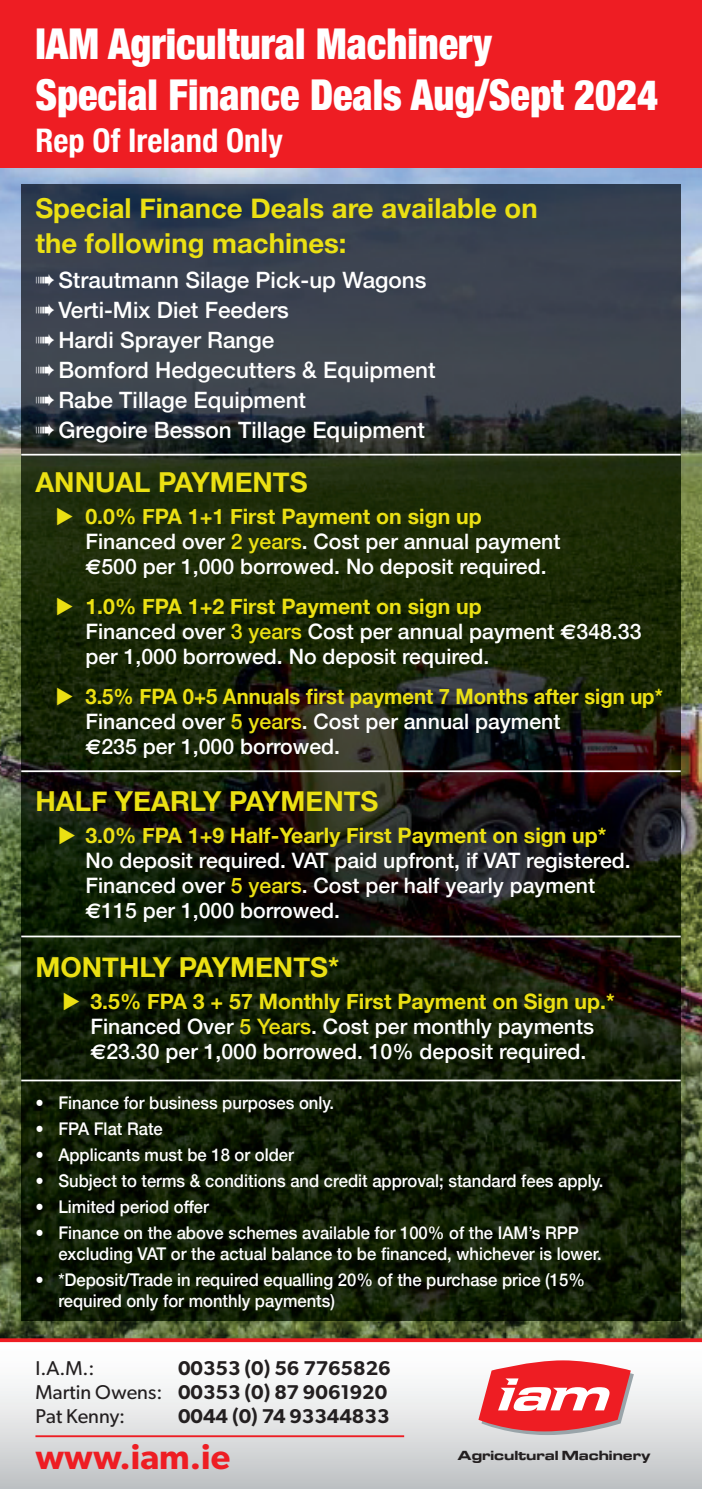
<style>
.page{position:relative;width:702px;height:1489px;background:#fff}
.page>*{position:absolute;margin:0;border:0;box-sizing:border-box;transform-origin:0 0}
.t1{font:900 condensed 42.5px/51px "Helvetica Neue";color:#fff;scale:.95 1}
.t2{font:600 35px "Gibson";color:#ee1d23}
.t3{font:700 condensed 32.5px "Helvetica Neue";color:#fff}
.t4{font:700 27.5px/35px "Helvetica Neue";color:#ebe013}
.t5{font:500 22.5px/30px "Helvetica Neue";color:#fff}
.t6{font:500 21.25px/25px "Helvetica Neue";color:#fff}
.t7{font:600 20px/24px "Gibson";color:#231f20}
.t8{font:20px "Gibson";color:#231f20}
.t9{font:500 17.5px/21px "Helvetica Neue";color:#fff;scale:.95 1}
.t10{font:700 expanded 13.75px "Eurostile MN";color:#231f20}
.s1{color:#ebe013}
.s2{font-weight:700;color:#ebe013}
.s3{font-family:"Euro Sans";font-weight:700}
.s4{font-weight:400}
</style>
<div class="page">
<img style="left:0;top:168px;width:702px;height:1170px">
<div style="left:0;top:0;width:702px;height:168px;background:#ee1d23"></div>
<img style="left:21px;top:184px;width:659px;height:1136px">
<svg style="left:0;top:1338px;width:702px;height:150px"></svg>
<hr style="left:21px;top:770px;width:659px;height:2px;background:#fff">
<hr style="left:21px;top:454px;width:659px;height:1px;background:#fff">
<hr style="left:21px;top:935px;width:659px;height:2px;background:#fff">
<hr style="left:21px;top:1079px;width:659px;height:2px;background:#fff">
<svg style="left:478px;top:1360px;width:156px;height:74px"></svg>
<hr style="left:35px;top:1435px;width:369px;height:1px;background:#ee1d23">
<h1 class="t1" style="left:35px;top:16px;width:657px">IAM Agricultural Machinery<br>Special Finance Deals Aug/Sept 2024</h1>
<h3 class="t3" style="left:35px;top:114px;width:249px">Rep Of Ireland Only</h3>
<p class="t4" style="left:35px;top:192px;width:504px">Special Finance Deals are available on the following machines:</p>
<p class="t5" style="left:35px;top:263px;width:402px">➠ Strautmann Silage Pick-up Wagons ➠ Verti-Mix Diet Feeders<br>➠ Hardi Sprayer Range<br>➠ Bomford Hedgecutters &amp; Equipment ➠ Rabe Tillage Equipment<br>➠ Gregoire Besson Tillage Equipment</p>
<p class="t4" style="left:35px;top:465px;width:274px">ANNUAL PAYMENTS</p>
<p class="t6" style="left:85px;top:502px;width:476px;text-indent:-30px"><span class="s1">◆</span> <span class="s2">0.0% FPA 1+1 First Payment on sign up<br></span>Financed over <span class="s1">2 years</span>. Cost per annual payment <span class="s3">€</span>500 per 1,000 borrowed. No deposit required.</p>
<p class="t6" style="left:85px;top:592px;width:557px;text-indent:-30px"><span class="s1">◆</span> <span class="s2">1.0% FPA 1+2 First Payment on sign up<br></span>Financed over <span class="s1">3 years</span> Cost per annual payment <span class="s3">€</span>348.33 per 1,000 borrowed. No deposit required.</p>
<p class="t6" style="left:85px;top:682px;width:579px;text-indent:-30px"><span class="s1">◆</span> <span class="s2">3.5% FPA 0+5 Annuals first payment 7 Months after sign up*<br></span>Financed over <span class="s1">5 years</span>. Cost per annual payment<br><span class="s3">€</span>235 per 1,000 borrowed.</p>
<p class="t4" style="left:35px;top:784px;width:344px">HALF YEARLY PAYMENTS</p>
<p class="t6" style="left:85px;top:821px;width:546px;text-indent:-27px"><span class="s1">◆</span> <span class="s2">3.0% FPA 1+9 Half-Yearly First Payment on sign up* </span>No deposit required. VAT paid upfront, if VAT registered.<br>Financed over <span class="s1">5 years</span>. Cost per half yearly payment <span class="s3">€</span>115 per 1,000 borrowed.</p>
<p class="t4" style="left:35px;top:950px;width:305px">MONTHLY PAYMENTS*</p>
<p class="t6" style="left:62px;top:987px;width:554px;text-align:center"><span class="s1">◆</span> <span class="s2">3.5% FPA 3 + 57 Monthly First Payment on Sign up.*<br></span>Financed Over <span class="s1">5 Years</span>. Cost per monthly payments <span class="s3">€</span>23.30 per 1,000 borrowed. 10% deposit required.</p>
<p class="t9" style="left:35px;top:1091px;width:316px">• Finance for business purposes only.</p>
<p class="t9" style="left:35px;top:1117px;width:135px">• FPA Flat Rate</p>
<p class="t9" style="left:35px;top:1143px;width:274px">• Applicants must be 18 or older</p>
<p class="t9" style="left:35px;top:1169px;width:599px">• Subject to terms &amp; conditions and credit approval; standard fees apply.</p>
<p class="t9" style="left:35px;top:1194px;width:184px">• Limited period offer</p>
<p class="t9" style="left:58px;top:1220px;width:573px;text-indent:-23px">• Finance on the above schemes available for 100% of the IAM’s RPP excluding VAT or the actual balance to be financed, whichever is lower.</p>
<p class="t9" style="left:58px;top:1267px;width:556px;text-indent:-23px">• *Deposit/Trade in required equalling 20% of the purchase price (15% required only for monthly payments)</p>
<p class="t7" style="left:35px;top:1355px;width:357px;text-indent:143px">00353 (0) 56 7765826<br><span class="s4">Martin Owens:</span> 00353 (0) 87 9061920<br><span class="s4">Pat Kenny:</span></p>
<p class="t8" style="left:35px;top:1356px;width:61px">I.A.M.:</p>
<p class="t7" style="left:178px;top:1403px;width:213px">0044 (0) 74 93344833</p>
<h2 class="t2" style="left:35px;top:1435px;width:196px">www.iam.ie</h2>
<p class="t10" style="left:457px;top:1447px;width:195px">Agricultural Machinery</p>
</div>
